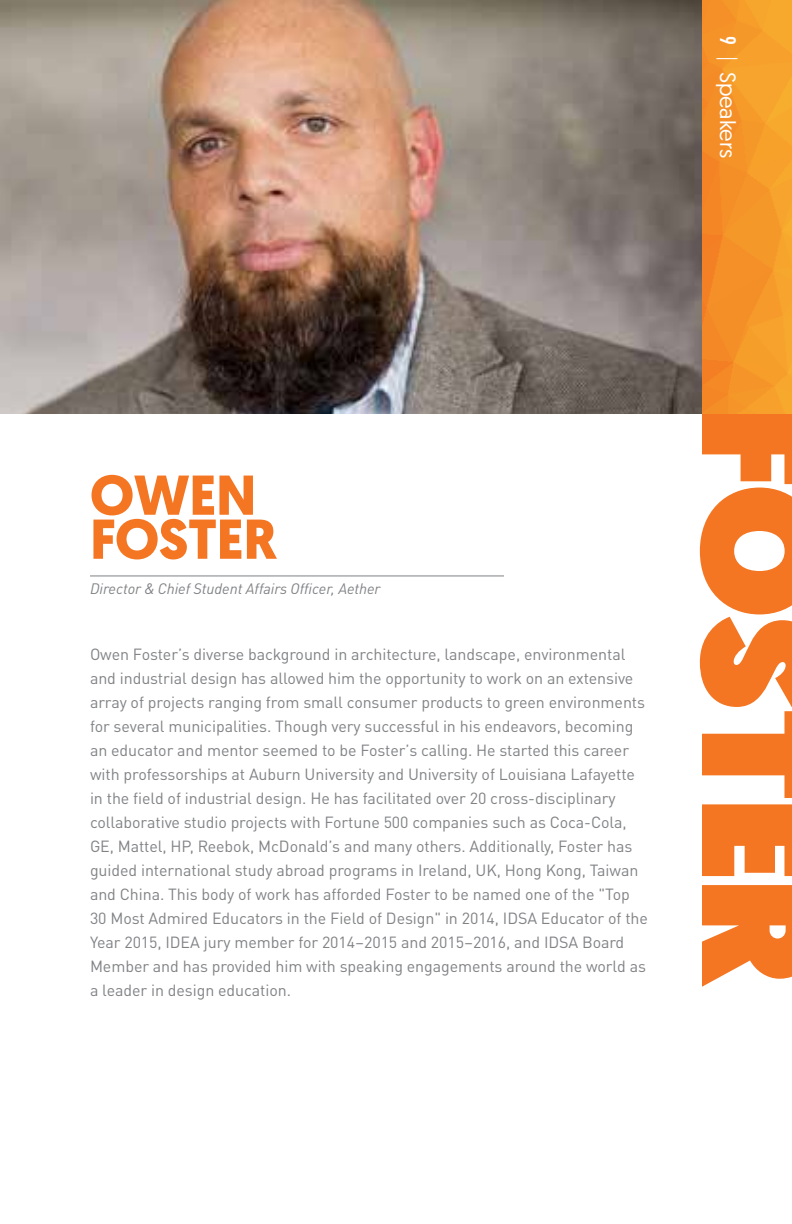
<style>
.page{position:relative;width:792px;height:1224px;background:#fff}
.page>*{position:absolute;margin:0;border:0;box-sizing:border-box;transform-origin:0 0}
.t1{font:900 164px "Geomanist";letter-spacing:-.005em;color:#f47522}
.t2{font:700 56px/44px "Geomanist";letter-spacing:-.005em;color:#f47522}
.t3{font:22px "Geomanist";letter-spacing:-.005em;color:#fff}
.t4{font:16px/24px "DIN Pro";letter-spacing:-.005em;color:#808285}
.t5{font:italic 15px "DIN Pro";letter-spacing:-.005em;color:#808285}
.s1{font-family:"DIN Pro";font-weight:700;font-stretch:condensed}
.s2{font-weight:300}
</style>
<div class="page">
<img style="left:0;top:0;width:702px;height:414px">
<hr style="left:90px;top:576px;width:414px;height:1px;background:#808285">
<div style="left:702px;top:0;width:90px;height:414px;background:linear-gradient(to right,#f48625,#f7a82d)"></div>
<h3 class="t3" style="left:742px;top:36px;width:123px;rotate:90deg"><span class="s1">9</span> <span class="s2">|</span> Speakers</h3>
<h2 class="t2" style="left:90px;top:473px;width:189px">OWEN<br>FOSTER</h2>
<p class="t5" style="left:90px;top:577px;width:292px">Director &amp; Chief Student Affairs Officer, Aether</p>
<p class="t4" style="left:90px;top:641px;width:560px">Owen Foster’s diverse background in architecture, landscape, environmental and industrial design has allowed him the opportunity to work on an extensive array of projects ranging from small consumer products to green environments for several municipalities. Though very successful in his endeavors, becoming an educator and mentor seemed to be Foster’s calling. He started this career with professorships at Auburn University and University of Louisiana Lafayette in the field of industrial design. He has facilitated over 20 cross-disciplinary collaborative studio projects with Fortune 500 companies such as Coca-Cola, GE, Mattel, HP, Reebok, McDonald’s and many others. Additionally, Foster has guided international study abroad programs in Ireland, UK, Hong Kong, Taiwan and China. This body of work has afforded Foster to be named one of the "Top 30 Most Admired Educators in the Field of Design" in 2014, IDSA Educator of the Year 2015, IDEA jury member for 2014–2015 and 2015–2016, and IDSA Board Member and has provided him with speaking engagements around the world as a leader in design education.</p>
<h1 class="t1" style="left:867px;top:408px;width:580px;rotate:90deg">FOSTER</h1>
</div>
